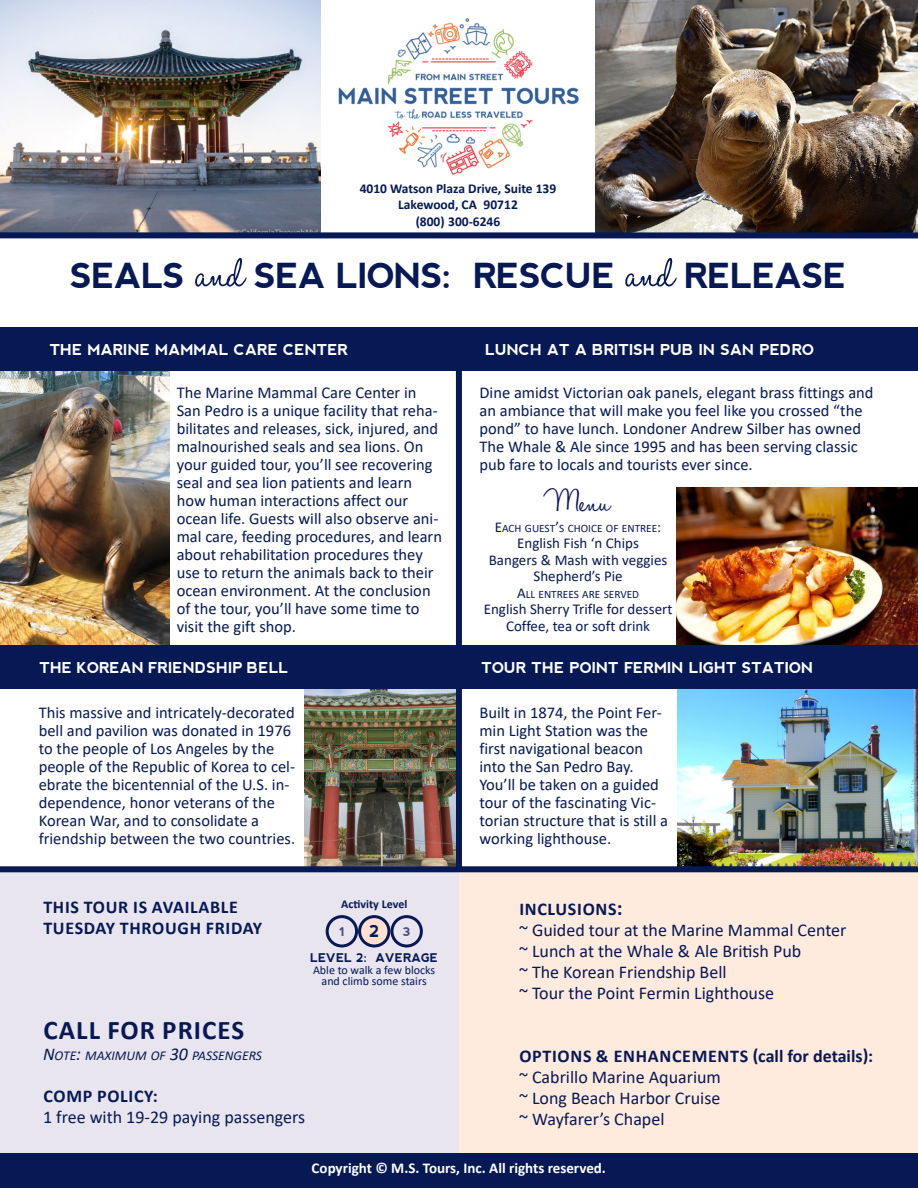
<style>
.page{position:relative;width:918px;height:1188px;background:#fff}
.page>*{position:absolute;margin:0;border:0;box-sizing:border-box;transform-origin:0 0}
.t1{font:36px "Halo Handletter";color:#061955}
.t2{font:700 34.5px "nevis";letter-spacing:-.025em;color:#061955}
.t3{font:700 27px "Calibri";letter-spacing:.04em;color:#061955}
.t4{font:18px "Calibri";color:#061955}
.t5{font:700 18px "Calibri";letter-spacing:.04em;color:#061955}
.t6{font:16.5px/18px "Calibri";color:#061955}
.t7{font:700 16.5px "nevis";color:#061955}
.t8{font:700 15px "nevis";color:#fff}
.t9{font:15px "Calibri";color:#061955}
.t10{font:700 15px "Calibri";color:#fff}
.t11{font:700 13.5px "Calibri";color:#061955}
.t12{font:italic 13.5px "Calibri";color:#061955}
.t13{font:12px "Calibri";color:#061955}
.t14{font:700 12px "nevis";color:#061955}
.t15{font:700 12px "Calibri";color:#061955}
.t16{font:700 12px "nevis";color:#4d4a7e}
.t17{font:11.25px "Calibri";color:#061955}
.s1{font-family:"Halo Handletter";font-weight:400;font-size:54px}
.s2{font-size:15px}
.s3{font-size:18px}
.s4{font-size:21px}
</style>
<div class="page">
<img style="left:0;top:0;width:321px;height:232px">
<img style="left:596px;top:0;width:322px;height:232px">
<div style="left:460px;top:328px;width:458px;height:43px;background:#061955"></div>
<div style="left:0;top:869px;width:459px;height:319px;background:#e9e5ee"></div>
<div style="left:459px;top:869px;width:459px;height:319px;background:#ffeade"></div>
<svg style="left:326px;top:915px;width:97px;height:33px"></svg>
<img style="left:0;top:371px;width:169px;height:275px">
<div style="left:0;top:328px;width:462px;height:43px;background:#061955"></div>
<div style="left:456px;top:333px;width:6px;height:536px;background:#061955"></div>
<img style="left:678px;top:689px;width:240px;height:177px">
<img style="left:305px;top:689px;width:151px;height:177px">
<div style="left:0;top:646px;width:459px;height:43px;background:#061955"></div>
<div style="left:0;top:866px;width:918px;height:6px;background:#061955"></div>
<img style="left:677px;top:487px;width:241px;height:159px">
<div style="left:456px;top:646px;width:462px;height:43px;background:#061955"></div>
<img style="left:338px;top:18px;width:241px;height:157px">
<div style="left:0;top:1153px;width:918px;height:35px;background:#061955"></div>
<div style="left:0;top:232px;width:918px;height:6px;background:#061955"></div>
<p class="t11" style="left:360px;top:183px;width:198px">4010 Watson Plaza Drive, Suite 139</p>
<p class="t11" style="left:398px;top:199px;width:121px">Lakewood, CA 90712</p>
<p class="t11" style="left:416px;top:215px;width:86px">(800) 300-6246</p>
<p class="t2" style="left:70px;top:256px;width:778px">SEALS <span class="s1">and</span> SEA LIONS: RESCUE <span class="s1">and</span> RELEASE</p>
<p class="t8" style="left:50px;top:342px;width:300px">THE MARINE MAMMAL CARE CENTER</p>
<p class="t8" style="left:485px;top:342px;width:331px">LUNCH AT A BRITISH PUB IN SAN PEDRO</p>
<p class="t6" style="left:177px;top:385px;width:267px">The Marine Mammal Care Center in San Pedro is a unique facility that reha&shy;bilitates and releases, sick, injured, and malnourished seals and sea lions. On your guided tour, you’ll see recovering seal and sea lion patients and learn how human interactions affect our ocean life. Guests will also observe ani&shy;mal care, feeding procedures, and learn about rehabilitation procedures they use to return the animals back to their ocean environment. At the conclusion of the tour, you’ll have some time to visit the gift shop.</p>
<p class="t6" style="left:479px;top:385px;width:396px">Dine amidst Victorian oak panels, elegant brass fittings and an ambiance that will make you feel like you crossed “the pond” to have lunch. Londoner Andrew Silber has owned The Whale &amp; Ale since 1995 and has been serving classic pub fare to locals and tourists ever since.</p>
<p class="t1" style="left:546px;top:479px;width:66px">Menu</p>
<p class="t17" style="left:495px;top:523px;width:168px"><span class="s2">E</span>ACH GUEST<span class="s2">’</span>S CHOICE OF ENTREE<span class="s2">:</span></p>
<p class="t9" style="left:517px;top:537px;width:123px">English Fish ‘n Chips</p>
<p class="t9" style="left:489px;top:553px;width:180px">Bangers &amp; Mash with veggies</p>
<p class="t9" style="left:534px;top:570px;width:91px">Shepherd’s Pie</p>
<p class="t17" style="left:517px;top:589px;width:124px"><span class="s2">A</span>LL ENTREES ARE SERVED</p>
<p class="t9" style="left:484px;top:603px;width:190px">English Sherry Trifle for dessert</p>
<p class="t9" style="left:506px;top:619px;width:146px">Coffee, tea or soft drink</p>
<p class="t8" style="left:40px;top:660px;width:251px">THE KOREAN FRIENDSHIP BELL</p>
<p class="t8" style="left:482px;top:660px;width:333px">TOUR THE POINT FERMIN LIGHT STATION</p>
<p class="t6" style="left:39px;top:705px;width:258px">This massive and intricately-decorated bell and pavilion was donated in 1976 to the people of Los Angeles by the people of the Republic of Korea to cel&shy;ebrate the bicentennial of the U.S. in&shy;dependence, honor veterans of the Korean War, and to consolidate a friendship between the two countries.</p>
<p class="t5" style="left:43px;top:899px;width:196px">THIS TOUR IS AVAILABLE</p>
<p class="t5" style="left:43px;top:920px;width:220px">TUESDAY THROUGH FRIDAY</p>
<p class="t15" style="left:341px;top:899px;width:68px">Activity Level</p>
<p class="t16" style="left:339px;top:926px;width:7px">1</p>
<p class="t7" style="left:369px;top:922px;width:12px">2</p>
<p class="t16" style="left:403px;top:925px;width:10px">3</p>
<p class="t14" style="left:310px;top:951px;width:130px">LEVEL 2: AVERAGE</p>
<p class="t13" style="left:313px;top:965px;width:124px">Able to walk a few blocks</p>
<p class="t13" style="left:322px;top:976px;width:107px">and climb some stairs</p>
<p class="t3" style="left:44px;top:1019px;width:202px">CALL FOR PRICES</p>
<p class="t12" style="left:43px;top:1050px;width:220px"><span class="s3">N</span>OTE<span class="s3">:</span> MAXIMUM OF <span class="s3">30</span> PASSENGERS</p>
<p class="t5" style="left:43px;top:1088px;width:116px">COMP POLICY:</p>
<p class="t4" style="left:43px;top:1109px;width:264px">1 free with 19-29 paying passengers</p>
<p class="t6" style="left:479px;top:705px;width:190px">Built in 1874, the Point Fer&shy;min Light Station was the first navigational beacon into the San Pedro Bay.<br>You’ll be taken on a guided tour of the fascinating Vic&shy;torian structure that is still a working lighthouse.</p>
<p class="t5" style="left:519px;top:902px;width:105px">INCLUSIONS<span class="s4">:</span></p>
<p class="t4" style="left:519px;top:923px;width:329px">~ Guided tour at the Marine Mammal Center</p>
<p class="t4" style="left:519px;top:944px;width:284px">~ Lunch at the Whale &amp; Ale British Pub</p>
<p class="t4" style="left:519px;top:965px;width:209px">~ The Korean Friendship Bell</p>
<p class="t4" style="left:519px;top:986px;width:257px">~ Tour the Point Fermin Lighthouse</p>
<p class="t5" style="left:519px;top:1049px;width:355px">OPTIONS &amp; ENHANCEMENTS (call for details):</p>
<p class="t4" style="left:519px;top:1070px;width:203px">~ Cabrillo Marine Aquarium</p>
<p class="t4" style="left:519px;top:1091px;width:203px">~ Long Beach Harbor Cruise</p>
<p class="t4" style="left:519px;top:1112px;width:147px">~ Wayfarer’s Chapel</p>
<p class="t10" style="left:312px;top:1162px;width:296px">Copyright © M.S. Tours, Inc. All rights reserved.</p>
</div>
